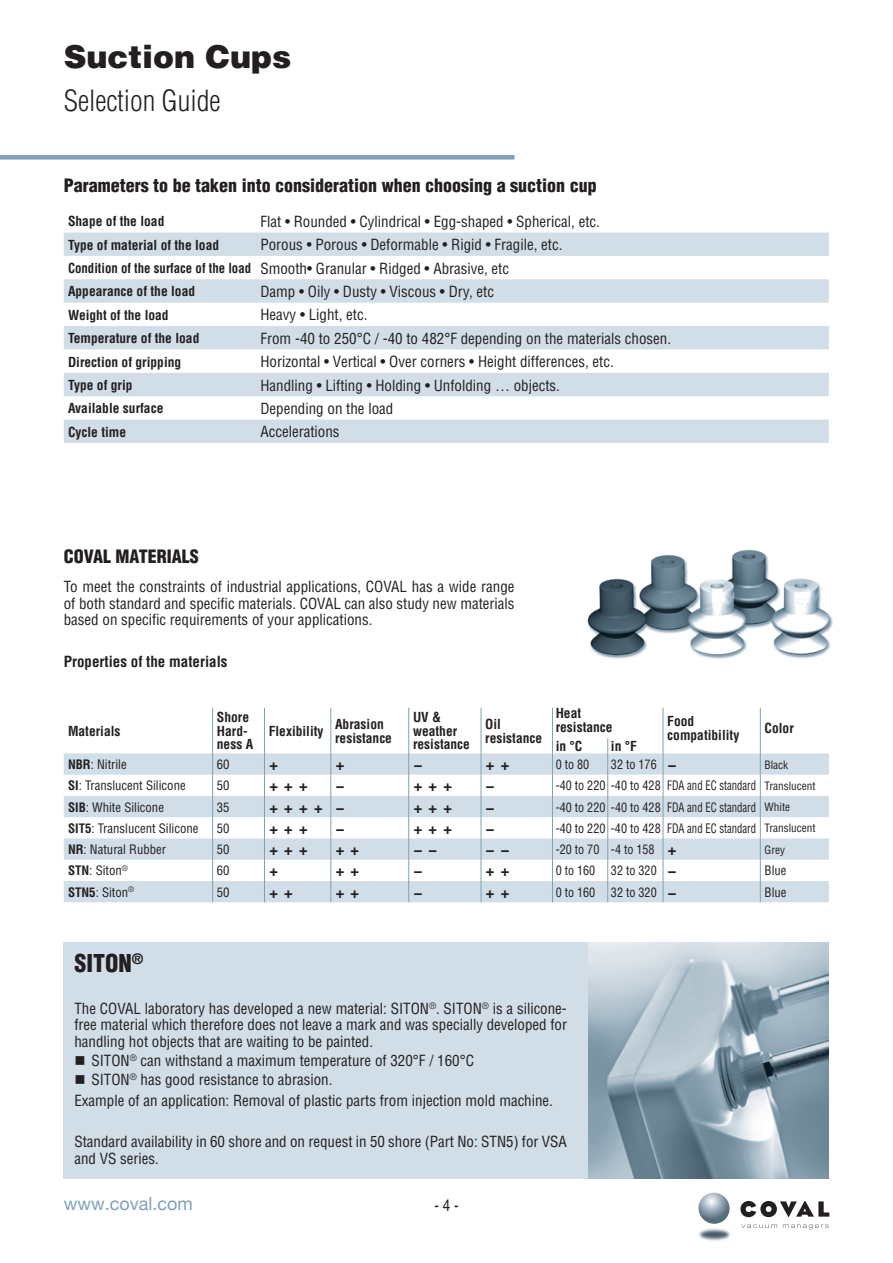
<style>
.page{position:relative;width:893px;height:1263px;background:#fff}
.page>*{position:absolute;margin:0;border:0;box-sizing:border-box;transform-origin:0 0}
.t1{font:900 31.5px "Helvetica";color:#231f20}
.t2{font:300 condensed 28.5px "Helvetica";color:#231f20}
.t3{font:900 condensed 24px "Helvetica";color:#231f20}
.t4{font:900 condensed 18px "Helvetica";color:#231f20}
.t5{font:18px "Helvetica Neue";color:#7ea1b7}
.t6{font:condensed 16.5px "Helvetica";color:#231f20}
.t7{font:condensed 15px/16.5px "Helvetica";color:#231f20}
.t8{font:900 15px "Helvetica";color:#231f20}
.t9{font:700 condensed 15px "Helvetica";color:#231f20}
.t10{font:700 condensed 13.5px/13.5px "Helvetica";color:#231f20}
.t11{font:condensed 12.75px "Helvetica";color:#231f20;scale:.95 1}
.t12{font:condensed 12.75px "Helvetica";color:#231f20}
.t13{font:condensed 11.25px "Helvetica";color:#231f20}
.s1{font-weight:700;font-size:13.5px}
.s2{font-weight:700}
.s3{font-size:11.25px}
</style>
<div class="page">
<img style="left:699px;top:1228px;width:32px;height:13px">
<svg style="left:741px;top:1224px;width:36px;height:4px"></svg>
<svg style="left:783px;top:1224px;width:45px;height:5px"></svg>
<svg style="left:740px;top:1201px;width:89px;height:16px"></svg>
<svg style="left:698px;top:1193px;width:32px;height:31px"></svg>
<div style="left:0;top:155px;width:514px;height:5px;background:#7ea1b7"></div>
<div style="left:64px;top:942px;width:765px;height:237px;background:#d1dee7"></div>
<img style="left:587px;top:549px;width:246px;height:110px">
<img style="left:588px;top:942px;width:241px;height:237px">
<svg style="left:64px;top:753px;width:765px;height:149px;fill:#d1dee7"></svg>
<hr style="left:212px;top:708px;width:1px;height:30px;background:#7ea1b7">
<hr style="left:264px;top:708px;width:1px;height:30px;background:#7ea1b7">
<hr style="left:330px;top:708px;width:1px;height:30px;background:#7ea1b7">
<hr style="left:408px;top:708px;width:1px;height:30px;background:#7ea1b7">
<hr style="left:481px;top:708px;width:1px;height:30px;background:#7ea1b7">
<hr style="left:552px;top:708px;width:1px;height:30px;background:#7ea1b7">
<hr style="left:663px;top:708px;width:1px;height:30px;background:#7ea1b7">
<hr style="left:760px;top:708px;width:1px;height:30px;background:#7ea1b7">
<svg style="left:212px;top:738px;width:1px;height:164px"></svg>
<svg style="left:264px;top:738px;width:1px;height:164px"></svg>
<svg style="left:330px;top:738px;width:1px;height:164px"></svg>
<svg style="left:408px;top:738px;width:1px;height:164px"></svg>
<svg style="left:481px;top:738px;width:1px;height:164px"></svg>
<svg style="left:552px;top:738px;width:1px;height:164px"></svg>
<svg style="left:607px;top:738px;width:1px;height:164px"></svg>
<svg style="left:663px;top:738px;width:1px;height:164px"></svg>
<svg style="left:760px;top:738px;width:1px;height:164px"></svg>
<svg style="left:64px;top:232px;width:765px;height:211px;fill:#d1dee7"></svg>
<h1 class="t1" style="left:64px;top:36px;width:229px">Suction Cups</h1>
<h2 class="t2" style="left:64px;top:83px;width:158px">Selection Guide</h2>
<p class="t4" style="left:64px;top:174px;width:534px">Parameters to be taken into consideration when choosing a suction cup</p>
<p class="t10" style="left:68px;top:214px;width:98px">Shape of the load</p>
<p class="t7" style="left:260px;top:213px;width:341px">Flat • Rounded • Cylindrical • Egg-shaped • Spherical, etc.</p>
<p class="t10" style="left:68px;top:238px;width:153px">Type of material of the load</p>
<p class="t7" style="left:68px;top:233px;width:496px;line-height:23.4px;text-indent:192px">Porous • Porous • Deformable • Rigid • Fragile, etc.<br><span class="s1">Condition of the surface of the load</span> Smooth• Granular • Ridged • Abrasive, etc</p>
<p class="t10" style="left:68px;top:285px;width:129px">Appearance of the load</p>
<p class="t7" style="left:260px;top:283px;width:235px">Damp • Oily • Dusty • Viscous • Dry, etc</p>
<p class="t10" style="left:68px;top:308px;width:102px">Weight of the load</p>
<p class="t7" style="left:260px;top:307px;width:109px">Heavy • Light, etc.</p>
<p class="t10" style="left:68px;top:331px;width:133px">Temperature of the load</p>
<p class="t7" style="left:260px;top:330px;width:412px">From -40 to 250°C / -40 to 482°F depending on the materials chosen.</p>
<p class="t10" style="left:68px;top:355px;width:115px">Direction of gripping</p>
<p class="t7" style="left:260px;top:353px;width:355px">Horizontal • Vertical • Over corners • Height differences, etc.</p>
<p class="t10" style="left:68px;top:378px;width:66px">Type of grip</p>
<p class="t7" style="left:260px;top:377px;width:301px">Handling • Lifting • Holding • Unfolding … objects.</p>
<p class="t10" style="left:68px;top:402px;width:97px">Available surface</p>
<p class="t7" style="left:260px;top:400px;width:134px">Depending on the load</p>
<p class="t10" style="left:68px;top:425px;width:60px">Cycle time</p>
<p class="t7" style="left:260px;top:423px;width:81px">Accelerations</p>
<p class="t4" style="left:64px;top:545px;width:136px">COVAL MATERIALS</p>
<p class="t7" style="left:64px;top:579px;width:452px;text-align:justify">To meet the constraints of industrial applications, COVAL has a wide range of both standard and specific materials. COVAL can also study new materials based on specific requirements of your applications.</p>
<p class="t9" style="left:64px;top:652px;width:165px">Properties of the materials</p>
<p class="t10" style="left:68px;top:724px;width:54px">Materials</p>
<p class="t10" style="left:217px;top:711px;width:38px">Shore<br>Hard&shy;ness A</p>
<p class="t10" style="left:269px;top:724px;width:56px">Flexibility</p>
<p class="t10" style="left:335px;top:717px;width:58px">Abrasion resistance</p>
<p class="t10" style="left:413px;top:711px;width:58px">UV &amp; weather resistance</p>
<p class="t10" style="left:485px;top:717px;width:58px">Oil resistance</p>
<p class="t10" style="left:556px;top:707px;width:58px">Heat resistance</p>
<p class="t10" style="left:667px;top:714px;width:74px">Food compatibility</p>
<p class="t10" style="left:765px;top:721px;width:31px">Color</p>
<p class="t10" style="left:556px;top:739px;width:28px">in °C</p>
<p class="t10" style="left:611px;top:739px;width:28px">in °F</p>
<p class="t12" style="left:68px;top:756px;width:60px"><span class="s2">NBR</span>: Nitrile</p>
<p class="t11" style="left:556px;top:756px;width:37px">0 to 80</p>
<p class="t11" style="left:611px;top:756px;width:50px">32 to 176</p>
<p class="t13" style="left:765px;top:757px;width:25px">Black</p>
<p class="t12" style="left:68px;top:778px;width:119px"><span class="s2">SI</span>: Translucent Silicone</p>
<p class="t11" style="left:556px;top:778px;width:275px">-40 to 220 -40 to 428 FDA and EC standard <span class="s3">Translucent</span></p>
<p class="t12" style="left:68px;top:799px;width:97px"><span class="s2">SIB</span>: White Silicone</p>
<p class="t11" style="left:556px;top:799px;width:248px">-40 to 220 -40 to 428 FDA and EC standard <span class="s3">White</span></p>
<p class="t12" style="left:68px;top:820px;width:132px"><span class="s2">SIT5</span>: Translucent Silicone</p>
<p class="t11" style="left:556px;top:820px;width:275px">-40 to 220 -40 to 428 FDA and EC standard <span class="s3">Translucent</span></p>
<p class="t12" style="left:68px;top:841px;width:100px"><span class="s2">NR</span>: Natural Rubber</p>
<p class="t11" style="left:556px;top:841px;width:106px">-20 to 70 -4 to 158</p>
<p class="t13" style="left:765px;top:842px;width:22px">Grey</p>
<p class="t12" style="left:68px;top:863px;width:61px"><span class="s2">STN</span>: Siton<sup>®</sup></p>
<p class="t11" style="left:556px;top:863px;width:108px">0 to 160 32 to 320</p>
<p class="t12" style="left:765px;top:863px;width:23px">Blue</p>
<p class="t12" style="left:68px;top:884px;width:68px"><span class="s2">STN5</span>: Siton<sup>®</sup></p>
<p class="t11" style="left:556px;top:884px;width:108px">0 to 160 32 to 320</p>
<p class="t12" style="left:765px;top:884px;width:23px">Blue</p>
<p class="t12" style="left:217px;top:756px;width:14px">60</p>
<p class="t8" style="left:269px;top:755px;width:11px">+</p>
<p class="t8" style="left:335px;top:755px;width:11px">+</p>
<p class="t8" style="left:413px;top:755px;width:11px">−</p>
<p class="t8" style="left:485px;top:755px;width:26px">+ +</p>
<p class="t8" style="left:667px;top:755px;width:11px">−</p>
<p class="t12" style="left:217px;top:778px;width:14px">50</p>
<p class="t8" style="left:269px;top:776px;width:41px">+ + +</p>
<p class="t8" style="left:335px;top:776px;width:11px">−</p>
<p class="t8" style="left:413px;top:776px;width:41px">+ + +</p>
<p class="t8" style="left:485px;top:776px;width:11px">−</p>
<p class="t12" style="left:217px;top:799px;width:14px">35</p>
<p class="t8" style="left:269px;top:797px;width:78px">+ + + + −</p>
<p class="t8" style="left:413px;top:797px;width:41px">+ + +</p>
<p class="t8" style="left:485px;top:797px;width:11px">−</p>
<p class="t12" style="left:217px;top:820px;width:14px">50</p>
<p class="t8" style="left:269px;top:819px;width:41px">+ + +</p>
<p class="t8" style="left:335px;top:819px;width:11px">−</p>
<p class="t8" style="left:413px;top:819px;width:41px">+ + +</p>
<p class="t8" style="left:485px;top:819px;width:11px">−</p>
<p class="t12" style="left:217px;top:841px;width:14px">50</p>
<p class="t8" style="left:269px;top:840px;width:41px">+ + +</p>
<p class="t8" style="left:335px;top:840px;width:26px">+ +</p>
<p class="t8" style="left:413px;top:840px;width:26px">− −</p>
<p class="t8" style="left:485px;top:840px;width:26px">− −</p>
<p class="t8" style="left:667px;top:840px;width:11px">+</p>
<p class="t12" style="left:217px;top:863px;width:14px">60</p>
<p class="t8" style="left:269px;top:861px;width:11px">+</p>
<p class="t8" style="left:335px;top:861px;width:26px">+ +</p>
<p class="t8" style="left:413px;top:861px;width:11px">−</p>
<p class="t8" style="left:485px;top:861px;width:26px">+ +</p>
<p class="t8" style="left:667px;top:861px;width:11px">−</p>
<p class="t12" style="left:217px;top:884px;width:14px">50</p>
<p class="t8" style="left:269px;top:882px;width:26px">+ +</p>
<p class="t8" style="left:335px;top:882px;width:26px">+ +</p>
<p class="t8" style="left:413px;top:882px;width:11px">−</p>
<p class="t8" style="left:485px;top:882px;width:26px">+ +</p>
<p class="t8" style="left:667px;top:882px;width:11px">−</p>
<h3 class="t3" style="left:74px;top:948px;width:70px">SITON<sup>®</sup></h3>
<p class="t7" style="left:74px;top:1000px;width:494px;text-align:justify">The COVAL laboratory has developed a new material: SITON<sup>®</sup>. SITON<sup>®</sup> is a silicone&shy;free material which therefore does not leave a mark and was specially developed for handling hot objects that are waiting to be painted.</p>
<p class="t7" style="left:74px;top:1052px;width:401px">■ SITON<sup>®</sup> can withstand a maximum temperature of 320°F / 160°C</p>
<p class="t7" style="left:74px;top:1069px;width:480px;line-height:20.7px">■ SITON<sup>®</sup> has good resistance to abrasion.<br>Example of an application: Removal of plastic parts from injection mold machine.</p>
<p class="t7" style="left:74px;top:1133px;width:494px">Standard availability in 60 shore and on request in 50 shore (Part No: STN5) for VSA and VS series.</p>
<p class="t5" style="left:64px;top:1188px;width:130px">www.coval.com</p>
<p class="t6" style="left:434px;top:1196px;width:26px">- 4 -</p>
</div>
